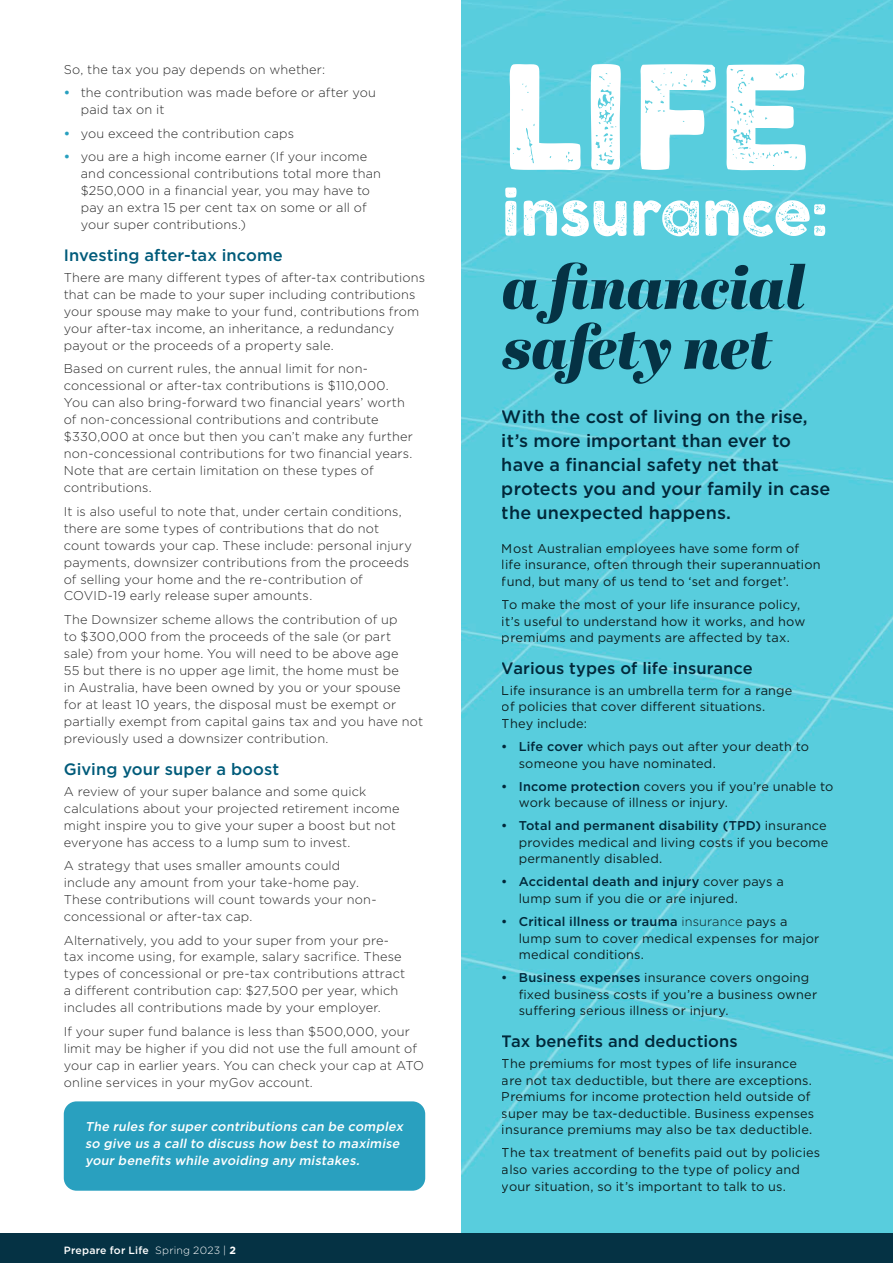
<style>
.page{position:relative;width:893px;height:1263px;background:#fff}
.page>*{position:absolute;margin:0;border:0;box-sizing:border-box;transform-origin:0 0}
.t1{font:500 18px/24.2px "Gotham";color:#053244}
.t2{font:500 16.5px "Gotham";letter-spacing:.005em;color:#053244}
.t3{font:500 16.5px "Gotham";letter-spacing:.005em;color:#005b7a}
.t4{font:300 12.75px/17px "Gotham";letter-spacing:.01em;color:#282828}
.t5{font:12.75px/16.6px "Gotham";letter-spacing:.015em;color:#282828}
.t6{font:italic 500 12.75px/17px "Gotham";color:#fff}
.t7{font:500 10.5px "Gotham";letter-spacing:.02em;color:#fff}
.s1{font-weight:700;color:#29a0bf}
.s2{font-weight:300}
.s3{font-weight:700}
.s4{font-weight:500;color:#053244}
</style>
<div class="page">
<div style="left:64px;top:1101px;width:361px;height:90px;background:#29a0bf;border-radius:13px"></div>
<div style="left:461px;top:0;width:432px;height:1233px;background:#58cddd"></div>
<div style="left:0;top:1233px;width:893px;height:30px;background:#053244"></div>
<svg style="left:505px;top:187px;width:320px;height:50px"></svg>
<svg style="left:510px;top:64px;width:296px;height:106px"></svg>
<svg style="left:502px;top:262px;width:303px;height:122px;background:#40a0b1"></svg>
<p class="t4" style="left:64px;top:61px;width:263px">So, the tax you pay depends on whether:</p>
<p class="t4" style="left:81px;top:84px;width:297px;text-indent:-17px"><span class="s1">•</span> the contribution was made before or after you paid tax on it</p>
<p class="t4" style="left:64px;top:124px;width:232px"><span class="s1">•</span> you exceed the contribution caps</p>
<p class="t4" style="left:81px;top:148px;width:302px;text-indent:-17px"><span class="s1">•</span> you are a high income earner (If your income and concessional contributions total more than $250,000 in a financial year, you may have to pay an extra 15 per cent tax on some or all of your super contributions.)</p>
<p class="t3" style="left:64px;top:244px;width:221px">Investing after-tax income</p>
<p class="t4" style="left:64px;top:269px;width:363px">There are many different types of after-tax contributions that can be made to your super including contributions your spouse may make to your fund, contributions from your after-tax income, an inheritance, a redundancy payout or the proceeds of a property sale.</p>
<p class="t4" style="left:64px;top:360px;width:351px">Based on current rules, the annual limit for non&shy;concessional or after-tax contributions is $110,000.<br>You can also bring-forward two financial years’ worth of non-concessional contributions and contribute $330,000 at once but then you can’t make any further non-concessional contributions for two financial years.<br>Note that are certain limitation on these types of contributions.</p>
<p class="t4" style="left:64px;top:502px;width:350px">It is also useful to note that, under certain conditions, there are some types of contributions that do not count towards your cap. These include: personal injury payments, downsizer contributions from the proceeds of selling your home and the re-contribution of COVID-19 early release super amounts.</p>
<p class="t4" style="left:64px;top:610px;width:361px">The Downsizer scheme allows the contribution of up<br>to $300,000 from the proceeds of the sale (or part sale) from your home. You will need to be above age<br>55 but there is no upper age limit, the home must be<br>in Australia, have been owned by you or your spouse<br>for at least 10 years, the disposal must be exempt or partially exempt from capital gains tax and you have not previously used a downsizer contribution.</p>
<p class="t3" style="left:64px;top:758px;width:217px">Giving your super a boost</p>
<p class="t4" style="left:64px;top:783px;width:337px">A review of your super balance and some quick calculations about your projected retirement income might inspire you to give your super a boost but not everyone has access to a lump sum to invest.</p>
<p class="t4" style="left:64px;top:857px;width:314px">A strategy that uses smaller amounts could include any amount from your take-home pay.<br>These contributions will count towards your non&shy;concessional or after-tax cap.</p>
<p class="t4" style="left:64px;top:931px;width:343px">Alternatively, you add to your super from your pre&shy;tax income using, for example, salary sacrifice. These types of concessional or pre-tax contributions attract a different contribution cap: $27,500 per year, which includes all contributions made by your employer.</p>
<p class="t4" style="left:64px;top:1022px;width:362px">If your super fund balance is less than $500,000, your limit may be higher if you did not use the full amount of your cap in earlier years. You can check your cap at ATO online services in your myGov account.</p>
<p class="t6" style="left:85px;top:1118px;width:322px">The rules for super contributions can be complex so give us a call to discuss how best to maximise your benefits while avoiding any mistakes.</p>
<p class="t7" style="left:64px;top:1244px;width:174px">Prepare for Life <span class="s2">Spring 2023 |</span> <span class="s3">2</span></p>
<h1 class="t1" style="left:502px;top:404px;width:330px">With the cost of living on the rise, it’s more important than ever to have a financial safety net that protects you and your family in case the unexpected happens.</h1>
<p class="t5" style="left:502px;top:540px;width:320px">Most Australian employees have some form of life insurance, often through their superannuation fund, but many of us tend to ‘set and forget’.</p>
<p class="t5" style="left:502px;top:596px;width:305px">To make the most of your life insurance policy, it’s useful to understand how it works, and how premiums and payments are affected by tax.</p>
<p class="t2" style="left:502px;top:657px;width:252px">Various types of life insurance</p>
<p class="t5" style="left:502px;top:682px;width:292px">Life insurance is an umbrella term for a range of policies that cover different situations.<br>They include:</p>
<p class="t5" style="left:519px;top:738px;width:292px;text-indent:-17px"><span class="s4">• Life cover</span> which pays out after your death to someone you have nominated.</p>
<p class="t5" style="left:519px;top:777px;width:316px;text-indent:-17px"><span class="s4">• Income protection</span> covers you if you’re unable to work because of illness or injury.</p>
<p class="t5" style="left:519px;top:817px;width:311px;text-indent:-17px"><span class="s4">• Total and permanent disability (TPD)</span> insurance provides medical and living costs if you become permanently disabled.</p>
<p class="t5" style="left:519px;top:873px;width:266px;text-indent:-17px"><span class="s4">• Accidental death and injury</span> cover pays a lump sum if you die or are injured.</p>
<p class="t5" style="left:519px;top:913px;width:302px;text-indent:-17px"><span class="s4">• Critical illness or trauma</span> <span class="s2">insurance</span> pays a lump sum to cover medical expenses for major medical conditions.</p>
<p class="t5" style="left:519px;top:969px;width:300px;text-indent:-17px"><span class="s4">• Business expenses</span> insurance covers ongoing fixed business costs if you’re a business owner suffering serious illness or injury.</p>
<p class="t2" style="left:502px;top:1030px;width:237px">Tax benefits and deductions</p>
<p class="t5" style="left:502px;top:1055px;width:314px">The premiums for most types of life insurance are not tax deductible, but there are exceptions.<br>Premiums for income protection held outside of super may be tax-deductible. Business expenses insurance premiums may also be tax deductible.</p>
<p class="t5" style="left:502px;top:1144px;width:320px">The tax treatment of benefits paid out by policies also varies according to the type of policy and your situation, so it’s important to talk to us.</p>
</div>
